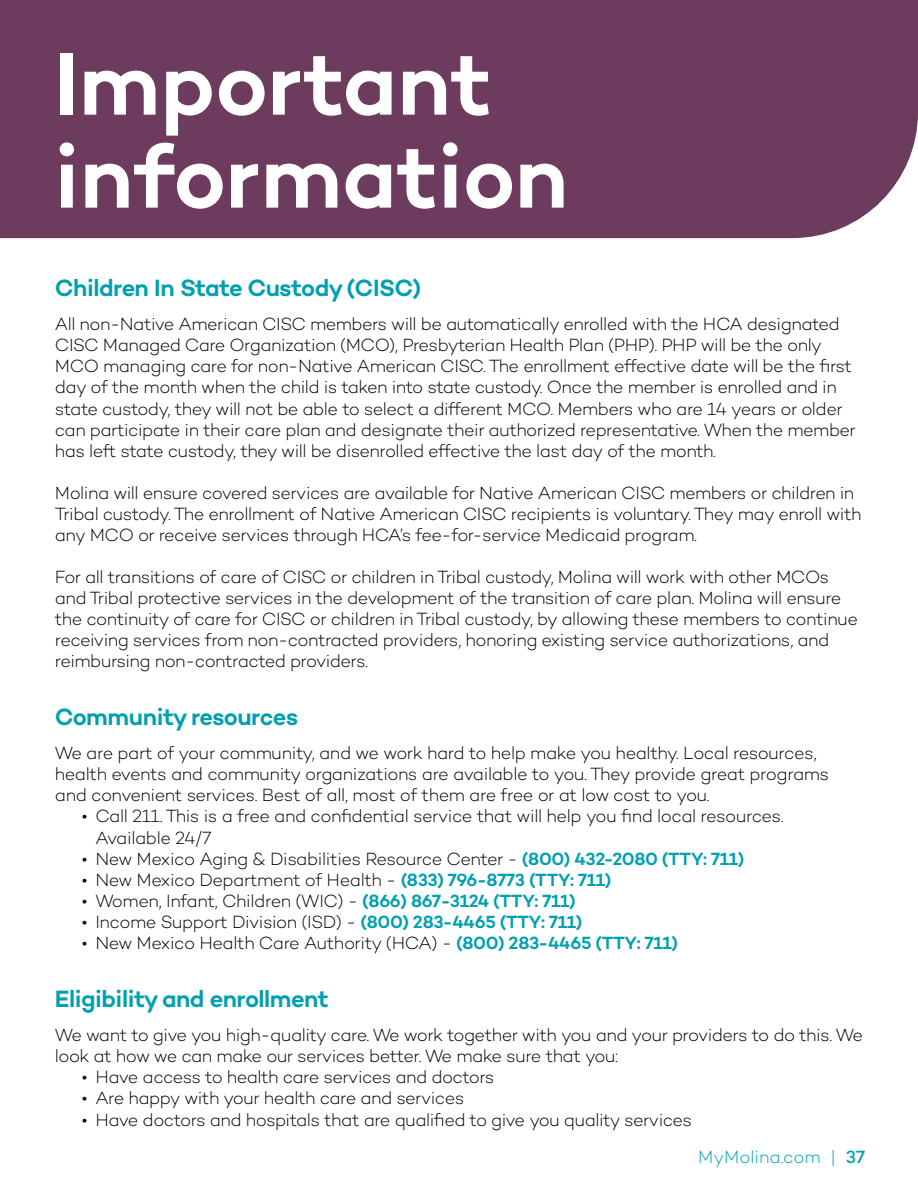
<style>
.page{position:relative;width:918px;height:1188px;background:#fff}
.page>*{position:absolute;margin:0;border:0;box-sizing:border-box;transform-origin:0 0}
.t1{font:600 90px/93px "Campton";color:#fff}
.t2{font:600 24px "Campton";letter-spacing:-.025em;color:#00a0af}
.t3{font:300 18px/21px "Campton";letter-spacing:-.03em;color:#000}
.t4{font:300 18px "Campton";color:#00a0af}
.s1{font-weight:600;color:#00a0af}
.s2{font-weight:500}
</style>
<div class="page">
<div style="left:0;top:0;width:918px;height:238px;background:#6d3b5d"></div>
<h2 class="t1" style="left:54px;top:35px;width:516px">Important information</h2>
<h3 class="t2" style="left:55px;top:273px;width:368px">Children In State Custody (CISC)</h3>
<p class="t3" style="left:55px;top:314px;width:803px">All non-Native American CISC members will be automatically enrolled with the HCA designated CISC Managed Care Organization (MCO), Presbyterian Health Plan (PHP). PHP will be the only MCO managing care for non-Native American CISC. The enrollment effective date will be the first day of the month when the child is taken into state custody. Once the member is enrolled and in state custody, they will not be able to select a different MCO. Members who are 14 years or older can participate in their care plan and designate their authorized representative. When the member has left state custody, they will be disenrolled effective the last day of the month.</p>
<p class="t3" style="left:55px;top:482px;width:808px">Molina will ensure covered services are available for Native American CISC members or children in<br>Tribal custody. The enrollment of Native American CISC recipients is voluntary. They may enroll with any MCO or receive services through HCA’s fee-for-service Medicaid program.</p>
<p class="t3" style="left:55px;top:566px;width:805px">For all transitions of care of CISC or children in Tribal custody, Molina will work with other MCOs and Tribal protective services in the development of the transition of care plan. Molina will ensure the continuity of care for CISC or children in Tribal custody, by allowing these members to continue receiving services from non-contracted providers, honoring existing service authorizations, and reimbursing non-contracted providers.</p>
<h3 class="t2" style="left:55px;top:702px;width:245px">Community resources</h3>
<p class="t3" style="left:55px;top:743px;width:776px">We are part of your community, and we work hard to help make you healthy. Local resources, health events and community organizations are available to you. They provide great programs and convenient services. Best of all, most of them are free or at low cost to you.</p>
<p class="t3" style="left:95px;top:806px;width:690px;text-indent:-14px">• Call 211. This is a free and confidential service that will help you find local resources.<br>Available 24/7</p>
<p class="t3" style="left:82px;top:848px;width:664px">• New Mexico Aging &amp; Disabilities Resource Center - <span class="s1">(800) 432-2080 (TTY: 711)</span></p>
<p class="t3" style="left:82px;top:869px;width:531px">• New Mexico Department of Health - <span class="s1">(833) 796-8773 (TTY: 711)</span></p>
<p class="t3" style="left:82px;top:890px;width:495px">• Women, Infant, Children (WIC) - <span class="s1">(866) 867-3124 (TTY: 711)</span></p>
<p class="t3" style="left:82px;top:911px;width:502px">• Income Support Division (ISD) - <span class="s1">(800) 283-4465 (TTY: 711)</span></p>
<p class="t3" style="left:82px;top:932px;width:598px">• New Mexico Health Care Authority (HCA) - <span class="s1">(800) 283-4465 (TTY: 711)</span></p>
<h3 class="t2" style="left:55px;top:983px;width:275px">Eligibility and enrollment</h3>
<p class="t3" style="left:55px;top:1025px;width:810px">We want to give you high-quality care. We work together with you and your providers to do this. We look at how we can make our services better. We make sure that you:</p>
<p class="t3" style="left:82px;top:1067px;width:414px">• Have access to health care services and doctors</p>
<p class="t3" style="left:82px;top:1088px;width:384px">• Are happy with your health care and services</p>
<p class="t3" style="left:82px;top:1109px;width:612px">• Have doctors and hospitals that are qualified to give you quality services</p>
<p class="t4" style="left:698px;top:1146px;width:169px">MyMolina.com | <span class="s2">37</span></p>
</div>
